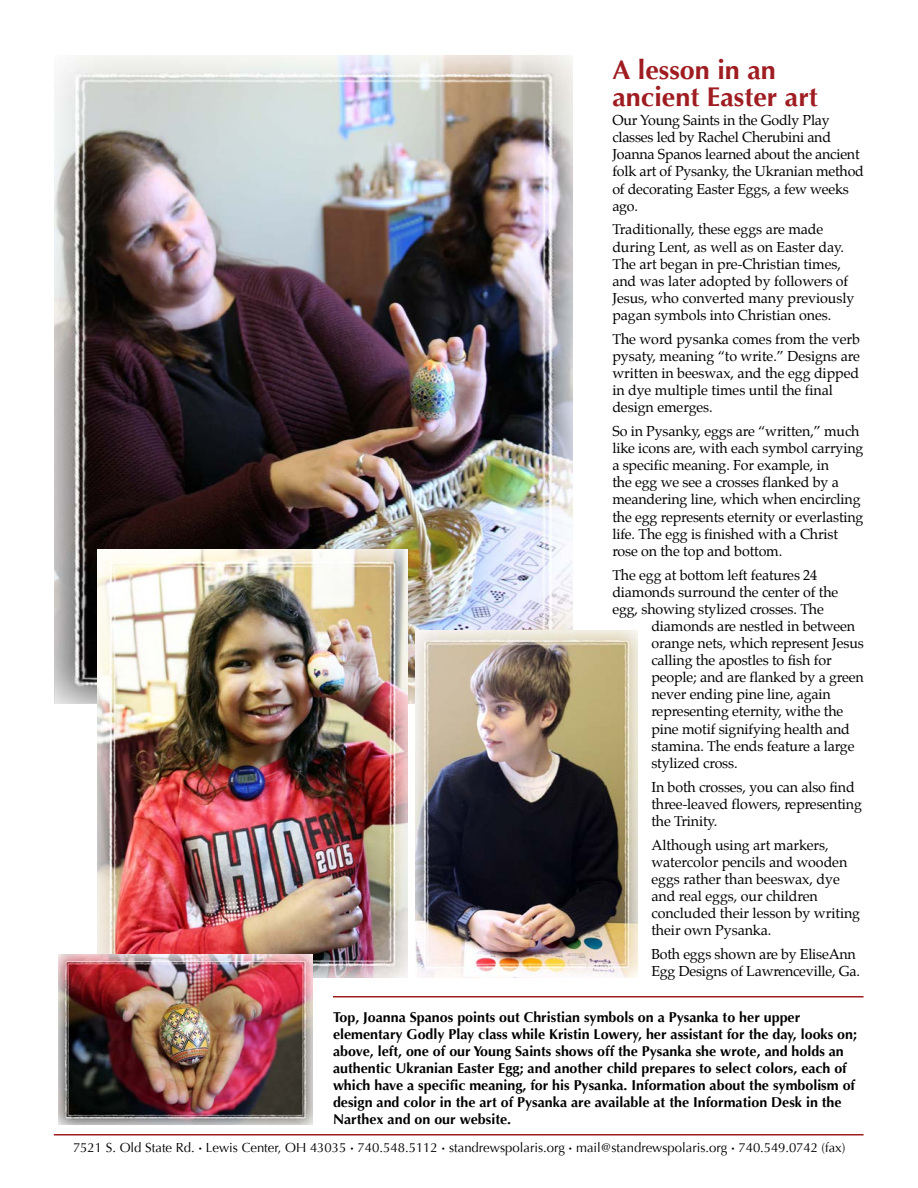
<style>
.page{position:relative;width:918px;height:1188px;background:#fff}
.page>*{position:absolute;margin:0;border:0;box-sizing:border-box;transform-origin:0 0}
.t1{font:700 27px/27px "Optima";color:#9f1d21}
.t2{font:14.25px/17.1px "Palatino";letter-spacing:-.01em;color:#000}
.t3{font:700 14.25px/17.1px "Optima";color:#000}
.t4{font:13.2px "Optima";color:#000}
.s1{font-family:"Galahad Std"}
</style>
<div class="page">
<hr style="left:54px;top:1134px;width:810px;height:2px;background:#9f1d21">
<hr style="left:333px;top:996px;width:531px;height:2px;background:#9f1d21">
<img style="left:54px;top:56px;width:519px;height:648px">
<img style="left:97px;top:549px;width:311px;height:428px">
<img style="left:58px;top:955px;width:254px;height:169px">
<img style="left:416px;top:630px;width:222px;height:347px">
<h1 class="t1" style="left:612px;top:57px;width:207px">A lesson in an ancient Easter art</h1>
<p class="t2" style="left:612px;top:112px;width:253px">Our Young Saints in the Godly Play classes led by Rachel Cherubini and<br>Joanna Spanos learned about the ancient folk art of Pysanky, the Ukranian method of decorating Easter Eggs, a few weeks ago.</p>
<p class="t2" style="left:612px;top:221px;width:243px">Traditionally, these eggs are made during Lent, as well as on Easter day.<br>The art began in pre-Christian times, and was later adopted by followers of Jesus, who converted many previously pagan symbols into Christian ones.</p>
<p class="t2" style="left:612px;top:330px;width:249px">The word pysanka comes from the verb pysaty, meaning “to write.” Designs are written in beeswax, and the egg dipped in dye multiple times until the final design emerges.</p>
<p class="t2" style="left:612px;top:423px;width:253px">So in Pysanky, eggs are “written,” much like icons are, with each symbol carrying a specific meaning. For example, in<br>the egg we see a crosses flanked by a meandering line, which when encircling the egg represents eternity or everlasting life. The egg is finished with a Christ rose on the top and bottom.</p>
<p class="t2" style="left:612px;top:566px;width:227px">The egg at bottom left features 24 diamonds surround the center of the egg, showing stylized crosses. The</p>
<p class="t2" style="left:651px;top:617px;width:214px">diamonds are nestled in between orange nets, which represent Jesus calling the apostles to fish for people; and are flanked by a green never ending pine line, again representing eternity, withe the pine motif signifying health and stamina. The ends feature a large stylized cross.</p>
<p class="t2" style="left:651px;top:778px;width:212px">In both crosses, you can also find three-leaved flowers, representing the Trinity.</p>
<p class="t2" style="left:651px;top:836px;width:210px">Although using art markers, watercolor pencils and wooden eggs rather than beeswax, dye and real eggs, our children concluded their lesson by writing their own Pysanka.</p>
<p class="t2" style="left:651px;top:946px;width:210px">Both eggs shown are by EliseAnn<br>Egg Designs of Lawrenceville, Ga.</p>
<p class="t3" style="left:333px;top:1008px;width:526px">Top, Joanna Spanos points out Christian symbols on a Pysanka to her upper elementary Godly Play class while Kristin Lowery, her assistant for the day, looks on; above, left, one of our Young Saints shows off the Pysanka she wrote, and holds an authentic Ukranian Easter Egg; and another child prepares to select colors, each of which have a specific meaning, for his Pysanka. Information about the symbolism of design and color in the art of Pysanka are available at the Information Desk in the Narthex and on our website.</p>
<p class="t4" style="left:73px;top:1140px;width:774px">7521 S. Old State Rd. <span class="s1">•</span> Lewis Center, OH 43035 <span class="s1">•</span> 740.548.5112 <span class="s1">•</span> standrewspolaris.org <span class="s1">•</span> mail@standrewspolaris.org <span class="s1">•</span> 740.549.0742 (fax)</p>
</div>
